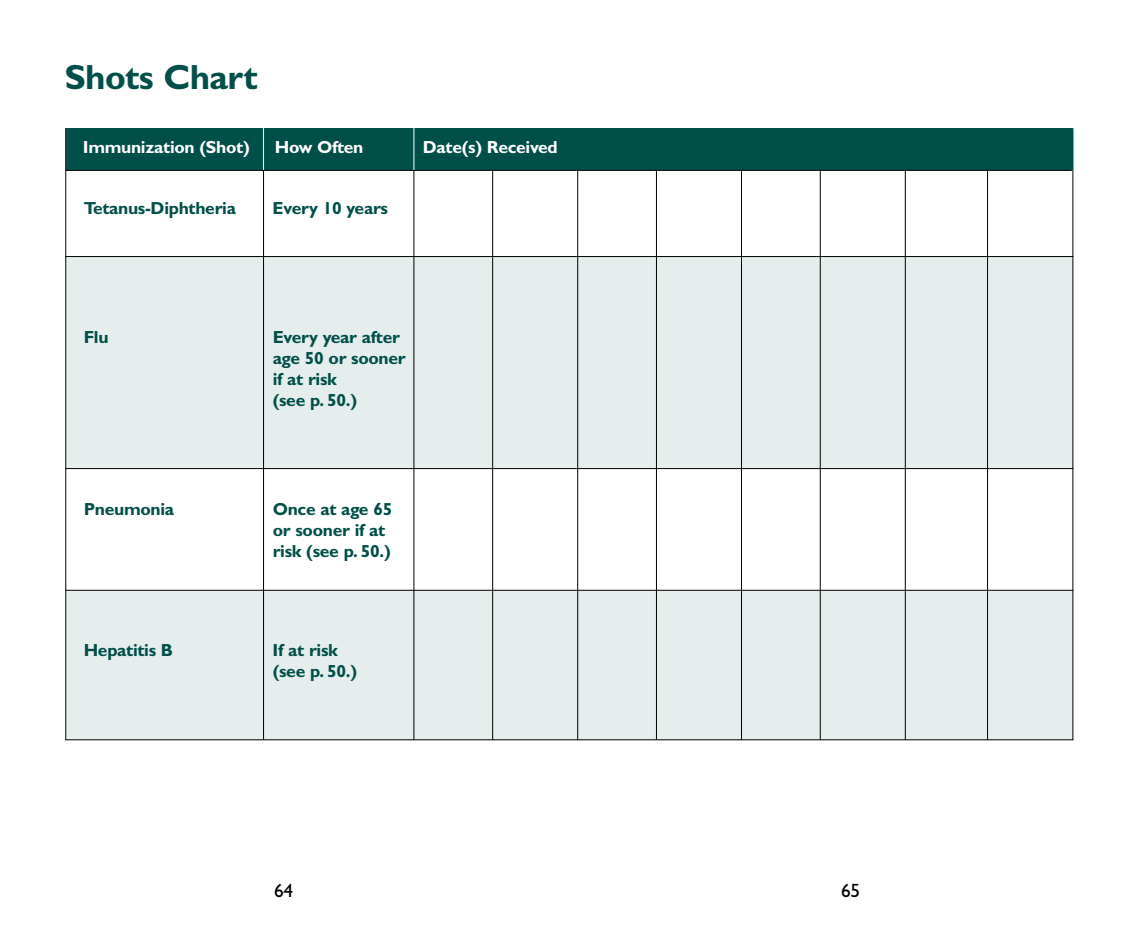
<style>
.page{position:relative;width:1134px;height:945px;background:#fff}
.page>*{position:absolute;margin:0;border:0;box-sizing:border-box;transform-origin:0 0}
.t1{font:700 35px "Gill Sans";letter-spacing:-.015em;color:#004f48}
.t2{font:19.25px "Gill Sans";color:#000}
.t3{font:700 17.5px/21px "Gill Sans";letter-spacing:-.015em;color:#004f48}
.t4{font:700 17.5px "Gill Sans";letter-spacing:-.015em;color:#fff}
</style>
<div class="page">
<div style="left:66px;top:257px;width:1007px;height:212px;background:#e6eded"></div>
<div style="left:66px;top:591px;width:1007px;height:149px;background:#e6eded"></div>
<div style="left:65px;top:128px;width:1008px;height:42px;background:#004f48"></div>
<hr style="left:263px;top:170px;width:1px;height:570px;background:#000">
<hr style="left:263px;top:127px;width:1px;height:44px;background:#fff">
<hr style="left:413px;top:170px;width:1px;height:570px;background:#000">
<hr style="left:413px;top:127px;width:1px;height:43px;background:#fff">
<hr style="left:492px;top:170px;width:1px;height:570px;background:#000">
<hr style="left:577px;top:170px;width:1px;height:570px;background:#000">
<hr style="left:656px;top:170px;width:1px;height:570px;background:#000">
<hr style="left:741px;top:170px;width:1px;height:570px;background:#000">
<hr style="left:820px;top:170px;width:1px;height:570px;background:#000">
<hr style="left:905px;top:170px;width:1px;height:570px;background:#000">
<hr style="left:987px;top:170px;width:1px;height:570px;background:#000">
<hr style="left:65px;top:170px;width:1007px;height:1px;background:#000">
<hr style="left:65px;top:256px;width:1008px;height:1px;background:#000">
<hr style="left:65px;top:468px;width:1008px;height:1px;background:#000">
<hr style="left:65px;top:590px;width:1008px;height:1px;background:#000">
<h1 class="t1" style="left:65px;top:64px;width:194px">Shots Chart</h1>
<p class="t4" style="left:83px;top:141px;width:168px">Immunization (Shot)</p>
<p class="t4" style="left:275px;top:141px;width:90px">How Often</p>
<p class="t4" style="left:423px;top:141px;width:137px">Date(s) Received</p>
<p class="t3" style="left:84px;top:199px;width:154px">Tetanus-Diphtheria</p>
<p class="t3" style="left:273px;top:199px;width:117px">Every 10 years</p>
<p class="t3" style="left:84px;top:328px;width:26px">Flu</p>
<p class="t3" style="left:273px;top:328px;width:135px">Every year after age 50 or sooner if at risk<br>(see p. 50.)</p>
<p class="t3" style="left:84px;top:500px;width:92px">Pneumonia</p>
<p class="t3" style="left:273px;top:500px;width:121px">Once at age 65 or sooner if at risk (see p. 50.)</p>
<p class="t3" style="left:84px;top:642px;width:91px">Hepatitis B</p>
<p class="t3" style="left:273px;top:642px;width:86px">If at risk (see p. 50.)</p>
<p class="t2" style="left:274px;top:883px;width:20px">64</p>
<p class="t2" style="left:841px;top:883px;width:20px">65</p>
</div>
